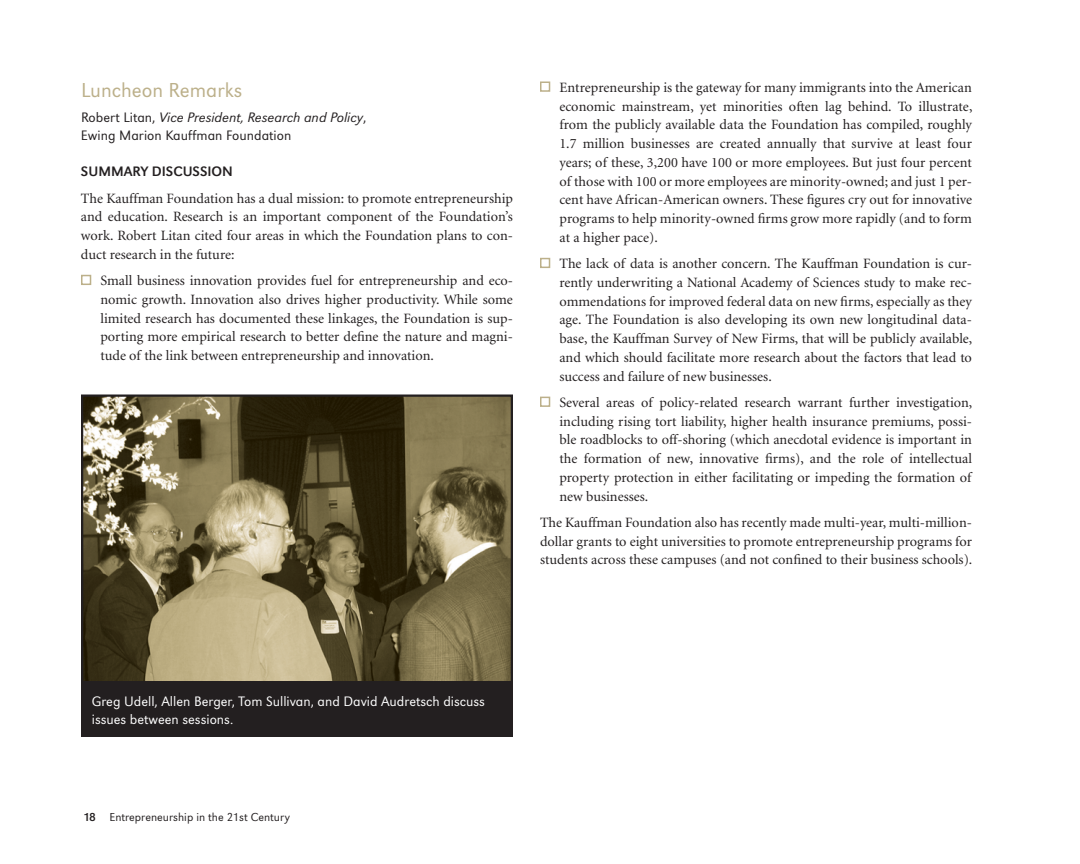
<style>
.page{position:relative;width:1080px;height:864px;background:#fff}
.page>*{position:absolute;margin:0;border:0;box-sizing:border-box;transform-origin:0 0}
.t1{font:21px "Urw Grotesk";color:#bcb08a}
.t2{font:14.25px/18.8px "Minion";color:#231f20;text-align:justify}
.t3{font:14.25px/18px "Urw Grotesk";color:#fff}
.t4{font:14.25px/18px "Urw Grotesk";color:#231f20}
.t5{font:700 14.25px "Urw Grotesk";color:#231f20}
.t6{font:12px "Urw Grotesk";color:#231f20}
.s1{font-style:italic}
.s2{font-weight:700}
</style>
<div class="page">
<div style="left:81px;top:275px;width:10px;height:10px;border:2px solid #bcb08a"></div>
<div style="left:540px;top:81px;width:10px;height:11px;border:2px solid #bcb08a"></div>
<div style="left:540px;top:258px;width:10px;height:10px;border:2px solid #bcb08a"></div>
<div style="left:540px;top:397px;width:10px;height:10px;border:2px solid #bcb08a"></div>
<img style="left:84px;top:397px;width:426px;height:285px">
<div style="left:81px;top:394px;width:432px;height:302px;border:2px solid #231f20"></div>
<div style="left:81px;top:682px;width:432px;height:55px;background:#231f20"></div>
<h1 class="t1" style="left:81px;top:82px;width:163px">Luncheon Remarks</h1>
<p class="t4" style="left:81px;top:110px;width:287px">Robert Litan, <span class="s1">Vice President, Research and Policy</span>,<br>Ewing Marion Kauffman Foundation</p>
<p class="t5" style="left:81px;top:166px;width:154px">SUMMARY DISCUSSION</p>
<p class="t2" style="left:81px;top:190px;width:434px">The Kauffman Foundation has a dual mission: to promote entrepreneurship and education. Research is an important component of the Foundation’s work. Robert Litan cited four areas in which the Foundation plans to con&shy;duct research in the future:</p>
<p class="t2" style="left:100px;top:272px;width:414px">Small business innovation provides fuel for entrepreneurship and eco&shy;nomic growth. Innovation also drives higher productivity. While some limited research has documented these linkages, the Foundation is sup&shy;porting more empirical research to better define the nature and magni&shy;tude of the link between entrepreneurship and innovation.</p>
<p class="t2" style="left:559px;top:79px;width:414px">Entrepreneurship is the gateway for many immigrants into the American economic mainstream, yet minorities often lag behind. To illustrate, from the publicly available data the Foundation has compiled, roughly 1.7 million businesses are created annually that survive at least four years; of these, 3,200 have 100 or more employees. But just four percent of those with 100 or more employees are minority-owned; and just 1 per&shy;cent have African-American owners. These figures cry out for innovative programs to help minority-owned firms grow more rapidly (and to form at a higher pace).</p>
<p class="t2" style="left:559px;top:255px;width:414px">The lack of data is another concern. The Kauffman Foundation is cur&shy;rently underwriting a National Academy of Sciences study to make rec&shy;ommendations for improved federal data on new firms, especially as they age. The Foundation is also developing its own new longitudinal data&shy;base, the Kauffman Survey of New Firms, that will be publicly available, and which should facilitate more research about the factors that lead to success and failure of new businesses.</p>
<p class="t2" style="left:559px;top:394px;width:414px">Several areas of policy-related research warrant further investigation, including rising tort liability, higher health insurance premiums, possi&shy;ble roadblocks to off-shoring (which anecdotal evidence is important in the formation of new, innovative firms), and the role of intellectual property protection in either facilitating or impeding the formation of new businesses.</p>
<p class="t2" style="left:540px;top:514px;width:434px">The Kauffman Foundation also has recently made multi-year, multi-million&shy;dollar grants to eight universities to promote entrepreneurship programs for students across these campuses (and not confined to their business schools).</p>
<p class="t3" style="left:92px;top:693px;width:395px">Greg Udell, Allen Berger, Tom Sullivan, and David Audretsch discuss issues between sessions.</p>
<p class="t6" style="left:83px;top:813px;width:208px"><span class="s2">18</span> Entrepreneurship in the 21st Century</p>
</div>
